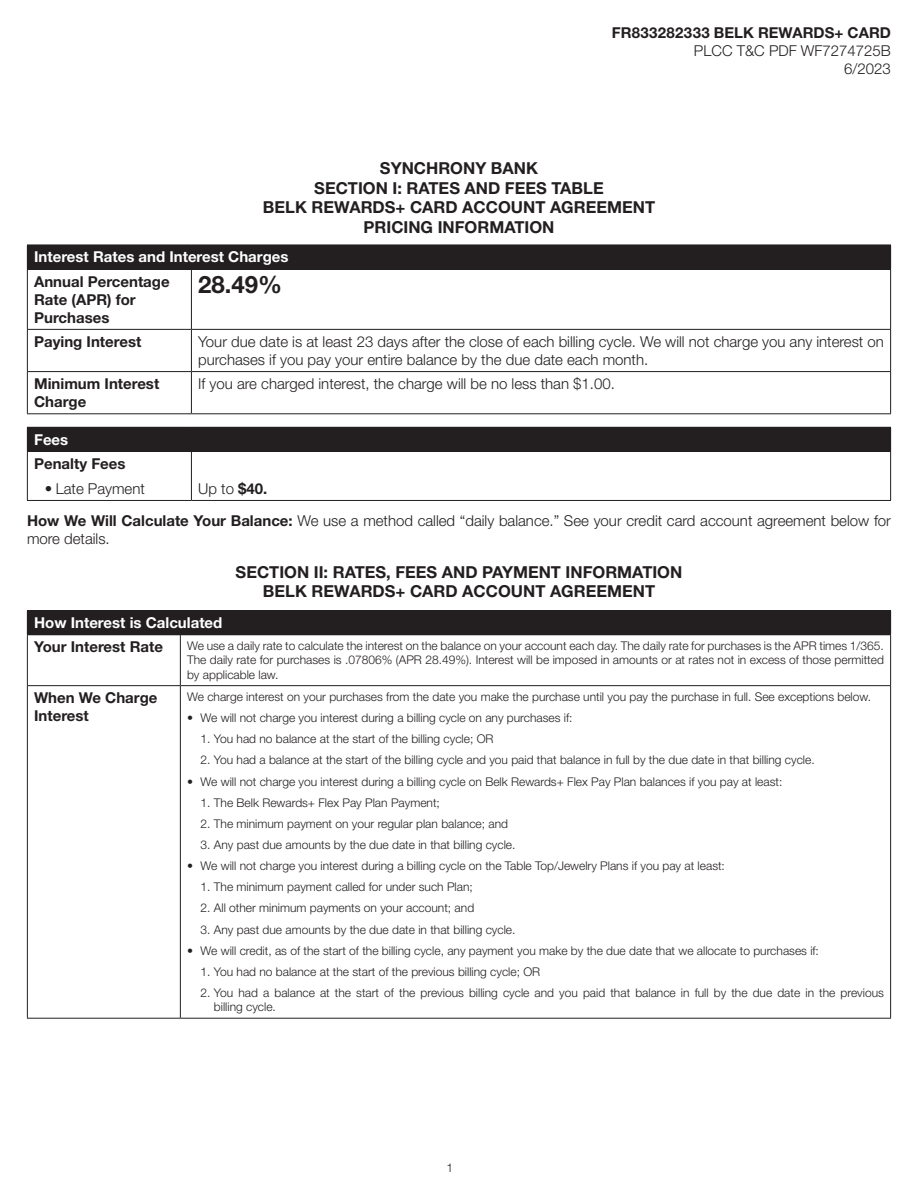
<style>
.page{position:relative;width:918px;height:1188px;background:#fff}
.page>*{position:absolute;margin:0;border:0;box-sizing:border-box;transform-origin:0 0}
.t1{font:700 24px "Helvetica Neue LT Std";color:#231f20}
.t2{font:700 16.5px/19.8px "Helvetica Neue LT Std";color:#231f20;text-align:center}
.t3{font:300 15px/18px "Helvetica Neue LT Std";color:#231f20}
.t4{font:700 15px/18px "Helvetica Neue LT Std";color:#231f20}
.t5{font:700 15px "Helvetica Neue LT Std";color:#fff}
.t6{font:300 12px/14.4px "Helvetica Neue LT Std";color:#231f20;text-align:justify}
.s1{font-weight:700}
</style>
<div class="page">
<div style="left:27px;top:245px;width:864px;height:24px;background:#231f20"></div>
<hr style="left:27px;top:269px;width:164px;height:1px;background:#231f20">
<hr style="left:27px;top:270px;width:1px;height:59px;background:#231f20">
<hr style="left:191px;top:269px;width:700px;height:1px;background:#231f20">
<hr style="left:191px;top:270px;width:1px;height:59px;background:#231f20">
<hr style="left:890px;top:270px;width:1px;height:59px;background:#231f20">
<hr style="left:27px;top:329px;width:164px;height:1px;background:#231f20">
<hr style="left:27px;top:330px;width:1px;height:41px;background:#231f20">
<hr style="left:191px;top:329px;width:700px;height:1px;background:#231f20">
<hr style="left:191px;top:330px;width:1px;height:41px;background:#231f20">
<hr style="left:890px;top:330px;width:1px;height:41px;background:#231f20">
<hr style="left:27px;top:371px;width:164px;height:1px;background:#231f20">
<hr style="left:27px;top:372px;width:1px;height:41px;background:#231f20">
<hr style="left:191px;top:371px;width:700px;height:1px;background:#231f20">
<hr style="left:191px;top:372px;width:1px;height:41px;background:#231f20">
<hr style="left:890px;top:372px;width:1px;height:41px;background:#231f20">
<hr style="left:27px;top:413px;width:164px;height:1px;background:#231f20">
<hr style="left:191px;top:413px;width:700px;height:1px;background:#231f20">
<div style="left:27px;top:427px;width:864px;height:25px;background:#231f20"></div>
<hr style="left:27px;top:452px;width:1px;height:48px;background:#231f20">
<hr style="left:890px;top:452px;width:1px;height:48px;background:#231f20">
<hr style="left:191px;top:500px;width:700px;height:1px;background:#231f20">
<hr style="left:191px;top:452px;width:1px;height:48px;background:#231f20">
<hr style="left:27px;top:500px;width:164px;height:1px;background:#231f20">
<div style="left:27px;top:611px;width:864px;height:24px;background:#231f20"></div>
<hr style="left:27px;top:610px;width:153px;height:1px;background:#231f20">
<hr style="left:180px;top:610px;width:711px;height:1px;background:#231f20">
<hr style="left:27px;top:635px;width:1px;height:50px;background:#231f20">
<hr style="left:180px;top:635px;width:1px;height:50px;background:#231f20">
<hr style="left:890px;top:635px;width:1px;height:50px;background:#231f20">
<hr style="left:27px;top:685px;width:153px;height:1px;background:#231f20">
<hr style="left:27px;top:686px;width:1px;height:332px;background:#231f20">
<hr style="left:180px;top:685px;width:711px;height:1px;background:#231f20">
<hr style="left:180px;top:686px;width:1px;height:332px;background:#231f20">
<hr style="left:890px;top:686px;width:1px;height:332px;background:#231f20">
<hr style="left:27px;top:1018px;width:153px;height:1px;background:#231f20">
<hr style="left:180px;top:1018px;width:711px;height:1px;background:#231f20">
<p class="t4" style="left:612px;top:23px;width:281px">FR833282333 BELK REWARDS+ CARD</p>
<p class="t3" style="left:694px;top:41px;width:199px;text-align:right">PLCC T&amp;C PDF WF7274725B<br>6/2023</p>
<h2 class="t2" style="left:263px;top:158px;width:394px">SYNCHRONY BANK<br>SECTION I: RATES AND FEES TABLE<br>BELK REWARDS+ CARD ACCOUNT AGREEMENT<br>PRICING INFORMATION</h2>
<p class="t5" style="left:34px;top:248px;width:256px">Interest Rates and Interest Charges</p>
<p class="t4" style="left:34px;top:272px;width:137px">Annual Percentage<br>Rate (APR) for<br>Purchases</p>
<h1 class="t1" style="left:198px;top:270px;width:86px">28.49%</h1>
<p class="t4" style="left:34px;top:332px;width:109px">Paying Interest</p>
<p class="t3" style="left:198px;top:332px;width:687px">Your due date is at least 23 days after the close of each billing cycle. We will not charge you any interest on purchases if you pay your entire balance by the due date each month.</p>
<p class="t4" style="left:34px;top:374px;width:127px">Minimum Interest<br>Charge</p>
<p class="t3" style="left:198px;top:374px;width:418px">If you are charged interest, the charge will be no less than $1.00.</p>
<p class="t5" style="left:34px;top:430px;width:36px">Fees</p>
<p class="t4" style="left:34px;top:454px;width:93px">Penalty Fees</p>
<p class="t3" style="left:45px;top:479px;width:101px">• Late Payment</p>
<p class="t3" style="left:27px;top:472px;width:865px;line-height:32.7px;text-indent:171px">Up to <span class="s1">$40.<br>How We Will Calculate Your Balance:</span> We use a method called “daily balance.” See your credit card account agreement below for</p>
<p class="t3" style="left:27px;top:530px;width:84px">more details.</p>
<h2 class="t2" style="left:236px;top:561px;width:448px">SECTION II: RATES, FEES AND PAYMENT INFORMATION<br>BELK REWARDS+ CARD ACCOUNT AGREEMENT</h2>
<p class="t5" style="left:34px;top:613px;width:190px">How Interest is Calculated</p>
<p class="t4" style="left:34px;top:638px;width:130px">Your Interest Rate</p>
<p class="t6" style="left:187px;top:638px;width:698px">We use a daily rate to calculate the interest on the balance on your account each day. The daily rate for purchases is the APR times 1/365.<br>The daily rate for purchases is .07806% (APR 28.49%). Interest will be imposed in amounts or at rates not in excess of those permitted by applicable law.</p>
<p class="t4" style="left:34px;top:688px;width:125px">When We Charge<br>Interest</p>
<p class="t6" style="left:187px;top:689px;width:685px">We charge interest on your purchases from the date you make the purchase until you pay the purchase in full. See exceptions below.</p>
<p class="t6" style="left:187px;top:710px;width:387px">• We will not charge you interest during a billing cycle on any purchases if:</p>
<p class="t6" style="left:201px;top:732px;width:294px">1. You had no balance at the start of the billing cycle; OR</p>
<p class="t6" style="left:201px;top:753px;width:616px">2. You had a balance at the start of the billing cycle and you paid that balance in full by the due date in that billing cycle.</p>
<p class="t6" style="left:187px;top:774px;width:597px">• We will not charge you interest during a billing cycle on Belk Rewards+ Flex Pay Plan balances if you pay at least:</p>
<p class="t6" style="left:201px;top:795px;width:241px">1. The Belk Rewards+ Flex Pay Plan Payment;</p>
<p class="t6" style="left:201px;top:816px;width:309px">2. The minimum payment on your regular plan balance; and</p>
<p class="t6" style="left:201px;top:837px;width:316px">3. Any past due amounts by the due date in that billing cycle.</p>
<p class="t6" style="left:187px;top:858px;width:539px">• We will not charge you interest during a billing cycle on the Table Top/Jewelry Plans if you pay at least:</p>
<p class="t6" style="left:201px;top:880px;width:274px">1. The minimum payment called for under such Plan;</p>
<p class="t6" style="left:201px;top:901px;width:275px">2. All other minimum payments on your account; and</p>
<p class="t6" style="left:201px;top:922px;width:316px">3. Any past due amounts by the due date in that billing cycle.</p>
<p class="t6" style="left:187px;top:943px;width:633px">• We will credit, as of the start of the billing cycle, any payment you make by the due date that we allocate to purchases if:</p>
<p class="t6" style="left:201px;top:964px;width:341px">1. You had no balance at the start of the previous billing cycle; OR</p>
<p class="t6" style="left:214px;top:985px;width:671px;text-indent:-13px">2. You had a balance at the start of the previous billing cycle and you paid that balance in full by the due date in the previous billing cycle.</p>
<p class="t6" style="left:447px;top:1161px;width:8px">1</p>
</div>
